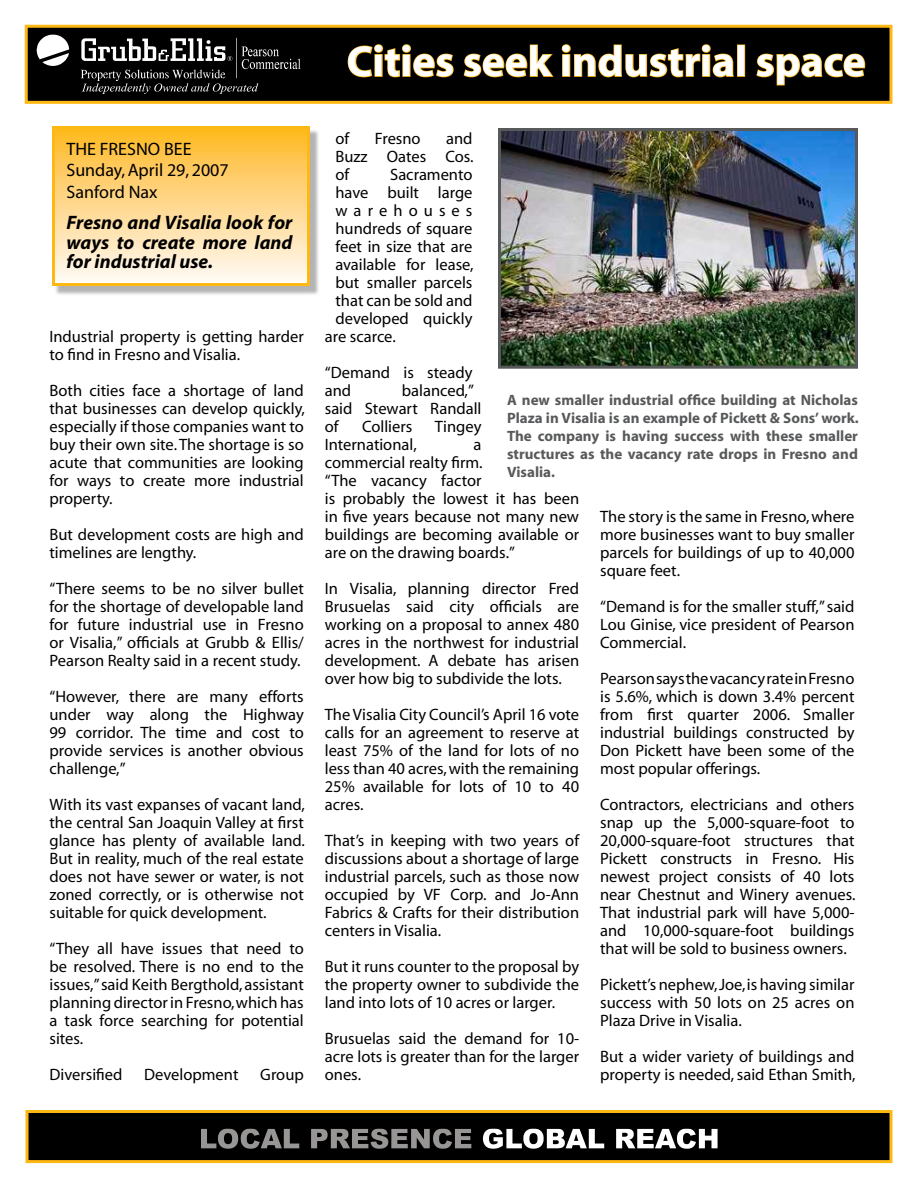
<style>
.page{position:relative;width:918px;height:1188px;background:#fff}
.page>*{position:absolute;margin:0;border:0;box-sizing:border-box;transform-origin:0 0}
.t1{font:700 43.5px "Myriad";color:#fff}
.t2{font:italic 700 19.5px/19.5px "Myriad";color:#000;text-align:justify}
.t3{font:18px/21.6px "Myriad";color:#000}
.t4{font:16.5px/18px "Myriad";color:#000;text-align:justify}
.t5{font:16.5px "Myriad";letter-spacing:.37em;color:#000}
.t6{font:700 15px/18px "Myriad";color:#58595b;text-align:justify}
</style>
<div class="page">
<div style="left:26px;top:26px;width:865px;height:76px;background:#000"></div>
<div style="left:25px;top:25px;width:867px;height:79px;border:3px solid #fdb813"></div>
<svg style="left:37px;top:35px;width:32px;height:31px"></svg>
<svg style="left:81px;top:38px;width:219px;height:56px"></svg>
<div style="left:27px;top:1112px;width:864px;height:50px;background:#000"></div>
<div style="left:26px;top:1110px;width:866px;height:53px;border:3px solid #fdb813"></div>
<svg style="left:201px;top:1129px;width:98px;height:20px"></svg>
<svg style="left:311px;top:1129px;width:160px;height:20px"></svg>
<svg style="left:483px;top:1129px;width:121px;height:20px"></svg>
<svg style="left:616px;top:1129px;width:102px;height:20px"></svg>
<svg style="left:347px;top:44px;width:107px;height:34px"></svg>
<svg style="left:463px;top:44px;width:91px;height:34px"></svg>
<svg style="left:561px;top:44px;width:173px;height:34px"></svg>
<div style="left:737px;top:44px;width:8px;height:33px;border:2px solid #fdb813"></div>
<svg style="left:756px;top:53px;width:110px;height:33px"></svg>
<img style="left:502px;top:132px;width:352px;height:233px">
<div style="left:498px;top:128px;width:360px;height:241px;border:3px solid #58595b"></div>
<div style="left:54px;top:128px;width:266px;height:168px;background:#000;opacity:.3"></div>
<div style="left:54px;top:128px;width:255px;height:157px;background:linear-gradient(to bottom,#feb823,#fffafa)"></div>
<div style="left:52px;top:126px;width:258px;height:160px;border:3px solid #fdb813"></div>
<p class="t3" style="left:66px;top:138px;width:164px">THE FRESNO BEE<br>Sunday, April 29, 2007<br>Sanford Nax</p>
<p class="t2" style="left:66px;top:214px;width:228px">Fresno and Visalia look for ways to create more land for industrial use.</p>
<p class="t4" style="left:50px;top:328px;width:256px">Industrial property is getting harder to find in Fresno and Visalia.</p>
<p class="t4" style="left:50px;top:382px;width:257px">Both cities face a shortage of land that businesses can develop quickly, especially if those companies want to buy their own site. The shortage is so acute that communities are looking for ways to create more industrial property.</p>
<p class="t4" style="left:50px;top:526px;width:256px">But development costs are high and timelines are lengthy.</p>
<p class="t4" style="left:50px;top:580px;width:256px">“There seems to be no silver bullet for the shortage of developable land for future industrial use in Fresno or Visalia,” officials at Grubb &amp; Ellis/ Pearson Realty said in a recent study.</p>
<p class="t4" style="left:50px;top:688px;width:256px">“However, there are many efforts under way along the Highway 99 corridor. The time and cost to provide services is another obvious challenge,”</p>
<p class="t4" style="left:50px;top:796px;width:257px">With its vast expanses of vacant land, the central San Joaquin Valley at first glance has plenty of available land.<br>But in reality, much of the real estate does not have sewer or water, is not zoned correctly, or is otherwise not suitable for quick development.</p>
<p class="t4" style="left:50px;top:940px;width:256px">“They all have issues that need to be resolved. There is no end to the issues,” said Keith Bergthold, assistant planning director in Fresno, which has a task force searching for potential sites.</p>
<p class="t4" style="left:50px;top:1066px;width:74px">Diversified</p>
<p class="t4" style="left:144px;top:1066px;width:96px">Development</p>
<p class="t4" style="left:260px;top:1066px;width:45px">Group</p>
<h1 class="t1" style="left:347px;top:39px;width:520px">Cities seek industrial space</h1>
<p class="t4" style="left:336px;top:130px;width:15px">of</p>
<p class="t4" style="left:375px;top:130px;width:47px">Fresno</p>
<p class="t4" style="left:336px;top:130px;width:140px;text-indent:111px">and Buzz Oates Cos. of</p>
<p class="t4" style="left:390px;top:166px;width:84px">Sacramento</p>
<p class="t4" style="left:336px;top:184px;width:138px">have built large</p>
<p class="t5" style="left:336px;top:202px;width:139px">warehouses</p>
<p class="t4" style="left:336px;top:220px;width:138px">hundreds of square</p>
<p class="t4" style="left:336px;top:238px;width:138px">feet in size that are</p>
<p class="t4" style="left:336px;top:256px;width:140px">available for lease,</p>
<p class="t4" style="left:336px;top:274px;width:138px">but smaller parcels</p>
<p class="t4" style="left:336px;top:292px;width:139px">that can be sold and</p>
<p class="t4" style="left:336px;top:310px;width:138px">developed quickly</p>
<p class="t4" style="left:325px;top:328px;width:72px">are scarce.</p>
<p class="t4" style="left:325px;top:364px;width:149px">“Demand is steady and</p>
<p class="t4" style="left:325px;top:382px;width:158px;text-align:left;text-indent:77px">balanced,” said Stewart Randall of</p>
<p class="t6" style="left:507px;top:392px;width:353px">A new smaller industrial office building at Nicholas Plaza in Visalia is an example of Pickett &amp; Sons’ work.<br>The company is having success with these smaller structures as the vacancy rate drops in Fresno and Visalia.</p>
<p class="t4" style="left:362px;top:418px;width:52px">Colliers</p>
<p class="t4" style="left:435px;top:418px;width:48px">Tingey</p>
<p class="t4" style="left:325px;top:436px;width:93px">International,</p>
<p class="t4" style="left:325px;top:436px;width:256px;text-align:left;text-indent:149px">a<br>commercial realty firm.<br>“The vacancy factor<br>is probably the lowest it has been in five years because not many new buildings are becoming available or are on the drawing boards.”</p>
<p class="t4" style="left:325px;top:580px;width:256px">In Visalia, planning director Fred Brusuelas said city officials are working on a proposal to annex 480 acres in the northwest for industrial development. A debate has arisen over how big to subdivide the lots.</p>
<p class="t4" style="left:325px;top:706px;width:256px">The Visalia City Council’s April 16 vote calls for an agreement to reserve at least 75% of the land for lots of no less than 40 acres, with the remaining 25% available for lots of 10 to 40 acres.</p>
<p class="t4" style="left:325px;top:832px;width:256px">That’s in keeping with two years of discussions about a shortage of large industrial parcels, such as those now occupied by VF Corp. and Jo-Ann Fabrics &amp; Crafts for their distribution centers in Visalia.</p>
<p class="t4" style="left:325px;top:958px;width:256px">But it runs counter to the proposal by the property owner to subdivide the land into lots of 10 acres or larger.</p>
<p class="t4" style="left:325px;top:1030px;width:256px">Brusuelas said the demand for 10- acre lots is greater than for the larger ones.</p>
<p class="t4" style="left:600px;top:508px;width:256px">The story is the same in Fresno, where more businesses want to buy smaller parcels for buildings of up to 40,000 square feet.</p>
<p class="t4" style="left:600px;top:598px;width:256px">“Demand is for the smaller stuff,” said Lou Ginise, vice president of Pearson Commercial.</p>
<p class="t4" style="left:600px;top:670px;width:256px">Pearson says the vacancy rate in Fresno is 5.6%, which is down 3.4% percent from first quarter 2006. Smaller industrial buildings constructed by Don Pickett have been some of the most popular offerings.</p>
<p class="t4" style="left:600px;top:796px;width:257px">Contractors, electricians and others snap up the 5,000-square-foot to 20,000-square-foot structures that Pickett constructs in Fresno. His newest project consists of 40 lots near Chestnut and Winery avenues.<br>That industrial park will have 5,000- and 10,000-square-foot buildings that will be sold to business owners.</p>
<p class="t4" style="left:600px;top:976px;width:256px">Pickett’s nephew, Joe, is having similar success with 50 lots on 25 acres on Plaza Drive in Visalia.</p>
<p class="t4" style="left:600px;top:1048px;width:257px">But a wider variety of buildings and property is needed, said Ethan Smith,</p>
</div>
